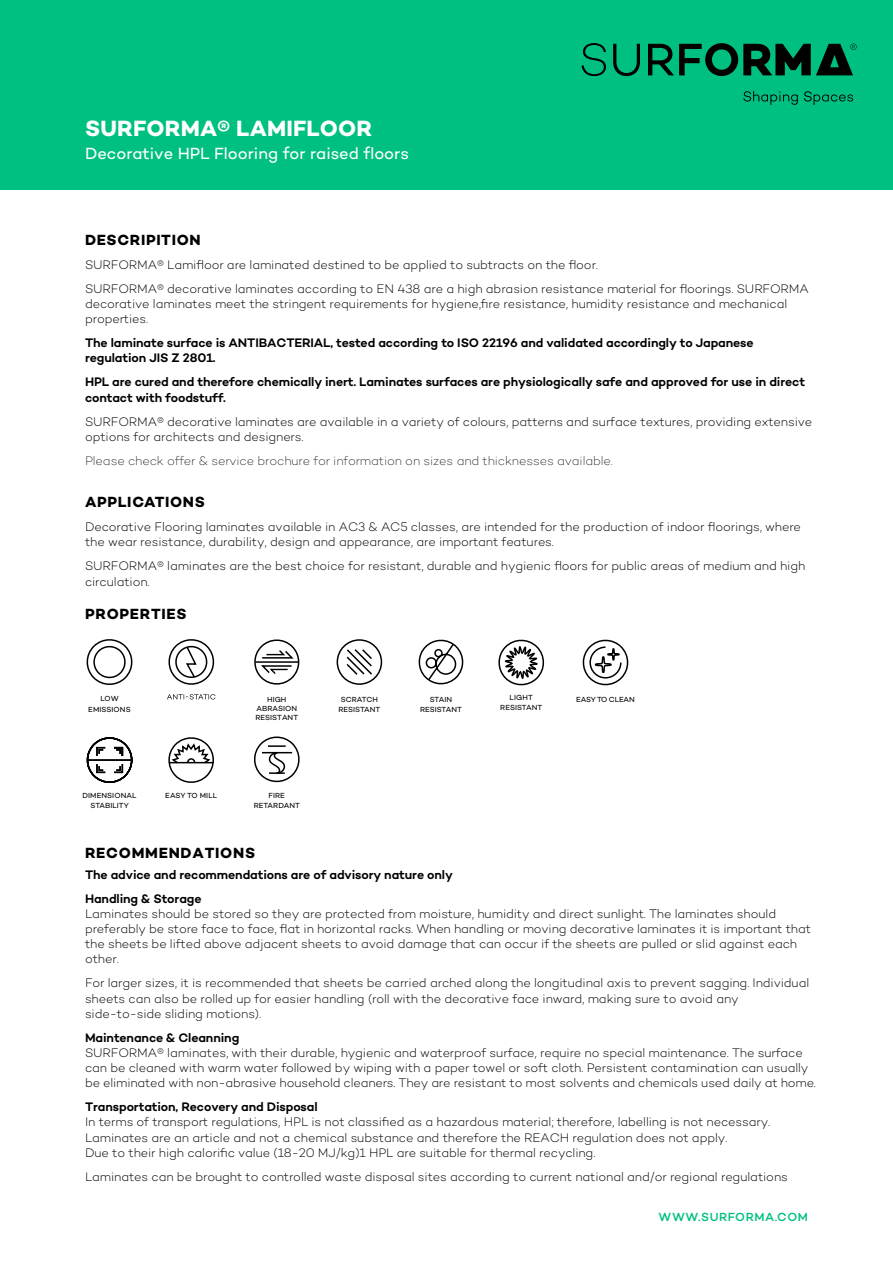
<style>
.page{position:relative;width:893px;height:1263px;background:#fff}
.page>*{position:absolute;margin:0;border:0;box-sizing:border-box;transform-origin:0 0}
.t1{font:700 22.5px "Campton";letter-spacing:.01em;color:#fff}
.t2{font:16.5px "Campton";color:#fff}
.t3{font:700 15px "Campton";letter-spacing:.05em;color:#000}
.t4{font:300 12.6px/15.1px "Campton";letter-spacing:-.01em;color:#000}
.t5{font:600 12.6px/15.1px "Campton";letter-spacing:-.01em;color:#000}
.t6{font:200 12.6px "Campton";letter-spacing:-.01em;color:#000}
.t7{font:500 12px "Campton";letter-spacing:.05em;color:#00c081}
.t8{font:7.5px/10.5px "Campton";color:#000;text-align:center}
.t9{font:7.5px "Campton";letter-spacing:-.02em;color:#000}
</style>
<div class="page">
<div style="left:0;top:0;width:893px;height:189px;background:#00c081"></div>
<svg style="left:581px;top:43px;width:25px;height:33px"></svg>
<svg style="left:613px;top:44px;width:27px;height:32px"></svg>
<svg style="left:648px;top:43px;width:209px;height:33px"></svg>
<svg style="left:743px;top:91px;width:55px;height:14px"></svg>
<svg style="left:804px;top:91px;width:49px;height:14px"></svg>
<svg style="left:336px;top:639px;width:47px;height:46px"></svg>
<svg style="left:86px;top:639px;width:47px;height:46px"></svg>
<svg style="left:418px;top:639px;width:46px;height:46px"></svg>
<svg style="left:254px;top:639px;width:46px;height:46px"></svg>
<svg style="left:582px;top:639px;width:47px;height:47px"></svg>
<svg style="left:168px;top:737px;width:46px;height:46px"></svg>
<svg style="left:254px;top:736px;width:46px;height:47px"></svg>
<svg style="left:167px;top:694px;width:48px;height:5px"></svg>
<svg style="left:168px;top:639px;width:47px;height:46px"></svg>
<svg style="left:498px;top:639px;width:46px;height:47px"></svg>
<svg style="left:86px;top:737px;width:47px;height:46px"></svg>
<h1 class="t1" style="left:85px;top:114px;width:289px">SURFORMA® LAMIFLOOR</h1>
<h2 class="t2" style="left:85px;top:143px;width:325px">Decorative HPL Flooring for raised floors</h2>
<p class="t3" style="left:85px;top:230px;width:117px">DESCRIPITION</p>
<p class="t4" style="left:85px;top:252px;width:725px;line-height:24.2px">SURFORMA® Lamifloor are laminated destined to be applied to subtracts on the floor.<br>SURFORMA® decorative laminates according to EN 438 are a high abrasion resistance material for floorings. SURFORMA</p>
<p class="t4" style="left:85px;top:296px;width:704px">decorative laminates meet the stringent requirements for hygiene,fire resistance, humidity resistance and mechanical properties.</p>
<p class="t5" style="left:85px;top:335px;width:670px">The laminate surface is ANTIBACTERIAL, tested according to ISO 22196 and validated accordingly to Japanese regulation JIS Z 2801.</p>
<p class="t5" style="left:85px;top:374px;width:721px">HPL are cured and therefore chemically inert. Laminates surfaces are physiologically safe and approved for use in direct contact with foodstuff.</p>
<p class="t4" style="left:85px;top:414px;width:729px">SURFORMA® decorative laminates are available in a variety of colours, patterns and surface textures, providing extensive options for architects and designers.</p>
<p class="t6" style="left:85px;top:453px;width:529px">Please check offer &amp; service brochure for information on sizes and thicknesses available.</p>
<p class="t3" style="left:85px;top:492px;width:121px">APPLICATIONS</p>
<p class="t4" style="left:85px;top:519px;width:717px">Decorative Flooring laminates available in AC3 &amp; AC5 classes, are intended for the production of indoor floorings, where the wear resistance, durability, design and appearance, are important features.</p>
<p class="t4" style="left:85px;top:558px;width:722px">SURFORMA® laminates are the best choice for resistant, durable and hygienic floors for public areas of medium and high circulation.</p>
<p class="t3" style="left:85px;top:605px;width:103px">PROPERTIES</p>
<p class="t8" style="left:500px;top:692px;width:43px">LIGHT<br>RESISTANT</p>
<p class="t8" style="left:88px;top:693px;width:44px">LOW<br>EMISSIONS</p>
<p class="t8" style="left:420px;top:694px;width:43px">STAIN<br>RESISTANT</p>
<p class="t8" style="left:338px;top:693px;width:43px">SCRATCH<br>RESISTANT</p>
<p class="t8" style="left:255px;top:695px;width:44px;line-height:9px">HIGH<br>ABRASION<br>RESISTANT</p>
<p class="t9" style="left:576px;top:694px;width:60px">EASY TO CLEAN</p>
<p class="t8" style="left:83px;top:789px;width:55px">DIMENSIONAL<br>STABILITY</p>
<p class="t8" style="left:165px;top:790px;width:53px">EASY TO MILL</p>
<p class="t8" style="left:254px;top:789px;width:48px">FIRE<br>RETARDANT</p>
<p class="t3" style="left:85px;top:843px;width:172px">RECOMMENDATIONS</p>
<p class="t5" style="left:85px;top:862px;width:369px;line-height:24.2px">The advice and recommendations are of advisory nature only<br>Handling &amp; Storage</p>
<p class="t4" style="left:85px;top:906px;width:727px">Laminates should be stored so they are protected from moisture, humidity and direct sunlight. The laminates should preferably be store face to face, flat in horizontal racks. When handling or moving decorative laminates it is important that the sheets be lifted above adjacent sheets to avoid damage that can occur if the sheets are pulled or slid against each other.</p>
<p class="t4" style="left:85px;top:975px;width:726px">For larger sizes, it is recommended that sheets be carried arched along the longitudinal axis to prevent sagging. Individual sheets can also be rolled up for easier handling (roll with the decorative face inward, making sure to avoid any side-to-side sliding motions).</p>
<p class="t5" style="left:85px;top:1029px;width:156px">Maintenance &amp; Cleanning</p>
<p class="t4" style="left:85px;top:1045px;width:732px">SURFORMA® laminates, with their durable, hygienic and waterproof surface, require no special maintenance. The surface can be cleaned with warm water followed by wiping with a paper towel or soft cloth. Persistent contamination can usually be eliminated with non-abrasive household cleaners. They are resistant to most solvents and chemicals used daily at home.</p>
<p class="t5" style="left:85px;top:1099px;width:234px">Transportation, Recovery and Disposal</p>
<p class="t4" style="left:85px;top:1114px;width:687px">In terms of transport regulations, HPL is not classified as a hazardous material; therefore, labelling is not necessary.<br>Laminates are an article and not a chemical substance and therefore the REACH regulation does not apply.<br>Due to their high calorific value (18-20 MJ/kg)1 HPL are suitable for thermal recycling.</p>
<p class="t4" style="left:85px;top:1169px;width:704px">Laminates can be brought to controlled waste disposal sites according to current national and/or regional regulations</p>
<p class="t7" style="left:658px;top:1210px;width:151px">WWW.SURFORMA.COM</p>
</div>
